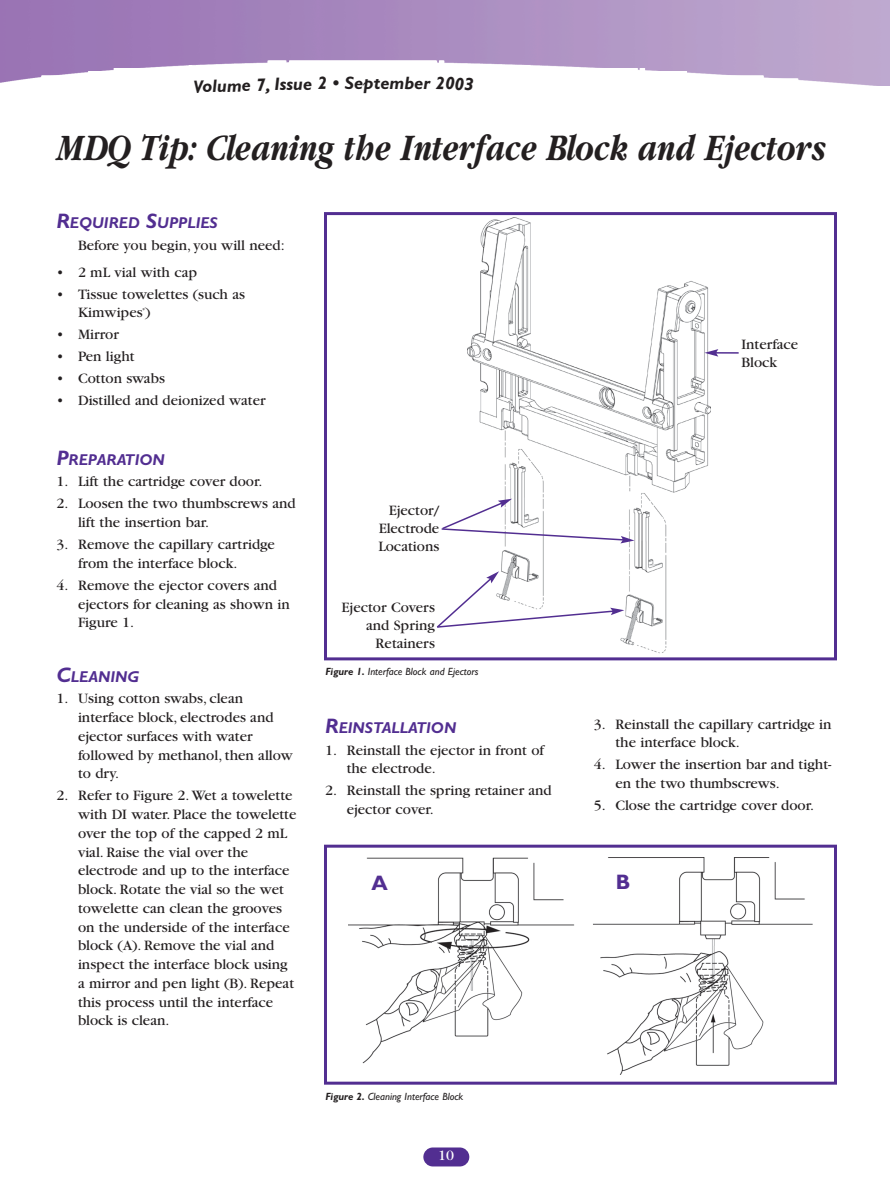
<style>
.page{position:relative;width:891px;height:1188px;background:#fff}
.page>*{position:absolute;margin:0;border:0;box-sizing:border-box;transform-origin:0 0}
.t1{font:italic 700 39px "Garamond";color:#231f20;scale:.8 1}
.t2{font:700 21px "Gill Sans";color:#522e91}
.t3{font:italic 700 18px "Gill Sans";letter-spacing:.005em;color:#231f20}
.t4{font:italic 700 15.75px "Gill Sans";color:#522e91}
.t5{font:15px/18.8px "Garamond";color:#231f20}
.t6{font:15px "Garamond";color:#fff}
.t7{font:italic 10.5px "Gill Sans";color:#231f20}
.s1{font-size:21px}
.s2{font-weight:700}
</style>
<div class="page">
<div style="left:423px;top:1148px;width:46px;height:18px;background:#522e91;border-radius:9px"></div>
<img style="left:467px;top:217px;width:243px;height:437px">
<div style="left:324px;top:212px;width:513px;height:448px;border:3px solid #522e91"></div>
<img style="left:349px;top:858px;width:463px;height:216px">
<div style="left:324px;top:845px;width:513px;height:240px;border:3px solid #522e91"></div>
<svg style="left:441px;top:499px;width:194px;height:44px"></svg>
<svg style="left:436px;top:571px;width:188px;height:58px"></svg>
<hr style="left:716px;top:352px;width:23px;height:2px;background:#522e91">
<svg style="left:704px;top:349px;width:14px;height:8px"></svg>
<p class="t3" style="left:193px;top:81px;width:74px;rotate:-2deg">Volume 7</p>
<p class="t3" style="left:266px;top:78px;width:99px;rotate:-1deg">, Issue 2 • Se</p>
<p class="t3" style="left:363px;top:76px;width:53px">ptemb</p>
<p class="t3" style="left:414px;top:76px;width:42px;rotate:1deg">er 20</p>
<h1 class="t1" style="left:56px;top:134px;width:964px">MDQ Tip: Cleaning the Interface Block and Ejectors</h1>
<p class="t4" style="left:56px;top:218px;width:163px"><span class="s1">R</span>EQUIRED <span class="s1">S</span>UPPLIES</p>
<p class="t5" style="left:78px;top:237px;width:208px">Before you begin, you will need:</p>
<p class="t5" style="left:56px;top:264px;width:142px">• 2 mL vial with cap</p>
<p class="t5" style="left:78px;top:286px;width:169px;text-indent:-22px">• Tissue towelettes (such as<br>Kimwipes<sup>*</sup>)</p>
<p class="t5" style="left:56px;top:327px;width:64px">• Mirror</p>
<p class="t5" style="left:56px;top:349px;width:80px">• Pen light</p>
<p class="t5" style="left:56px;top:371px;width:110px">• Cotton swabs</p>
<p class="t5" style="left:56px;top:393px;width:211px">• Distilled and deionized water</p>
<p class="t4" style="left:56px;top:454px;width:110px"><span class="s1">P</span>REPARATION</p>
<p class="t5" style="left:56px;top:474px;width:208px">1. Lift the cartridge cover door.</p>
<p class="t5" style="left:78px;top:496px;width:219px;text-indent:-22px">2. Loosen the two thumbscrews and lift the insertion bar.</p>
<p class="t5" style="left:78px;top:536px;width:198px;text-indent:-22px">3. Remove the capillary cartridge from the interface block.</p>
<p class="t5" style="left:78px;top:577px;width:213px;text-indent:-22px">4. Remove the ejector covers and ejectors for cleaning as shown in<br>Figure 1.</p>
<p class="t4" style="left:56px;top:671px;width:84px"><span class="s1">C</span>LEANING</p>
<p class="t5" style="left:78px;top:691px;width:216px;text-indent:-22px">1. Using cotton swabs, clean interface block, electrodes and ejector surfaces with water followed by methanol, then allow to dry.</p>
<p class="t5" style="left:78px;top:788px;width:220px;text-indent:-22px">2. Refer to Figure 2. Wet a towelette with DI water. Place the towelette over the top of the capped 2 mL vial. Raise the vial over the electrode and up to the interface block. Rotate the vial so the wet towelette can clean the grooves on the underside of the interface block (A). Remove the vial and inspect the interface block using a mirror and pen light (B). Repeat this process until the interface block is clean.</p>
<p class="t5" style="left:742px;top:337px;width:58px;line-height:18px">Interface<br>Block</p>
<p class="t5" style="left:378px;top:502px;width:62px;line-height:18px;text-align:justify;text-indent:10px">Ejector/ Electrode Locations</p>
<p class="t5" style="left:342px;top:600px;width:95px;line-height:18px;text-align:right">Ejector Covers and Spring<br>Retainers</p>
<p class="t7" style="left:325px;top:668px;width:155px"><span class="s2">Figure 1.</span> Interface Block and Ejectors</p>
<p class="t4" style="left:325px;top:722px;width:133px"><span class="s1">R</span>EINSTALLATION</p>
<p class="t5" style="left:347px;top:742px;width:199px;text-indent:-22px">1. Reinstall the ejector in front of the electrode.</p>
<p class="t5" style="left:347px;top:783px;width:207px;text-indent:-22px">2. Reinstall the spring retainer and ejector cover.</p>
<p class="t5" style="left:615px;top:716px;width:218px;text-indent:-22px">3. Reinstall the capillary cartridge in the interface block.</p>
<p class="t5" style="left:615px;top:757px;width:218px;text-indent:-22px">4. Lower the insertion bar and tight&shy;en the two thumbscrews.</p>
<p class="t5" style="left:594px;top:797px;width:222px">5. Close the cartridge cover door.</p>
<h2 class="t2" style="left:371px;top:875px;width:18px">A</h2>
<h2 class="t2" style="left:616px;top:875px;width:16px">B</h2>
<p class="t7" style="left:325px;top:1093px;width:139px"><span class="s2">Figure 2.</span> Cleaning Interface Block</p>
<p class="t6" style="left:438px;top:1150px;width:17px">10</p>
</div>
